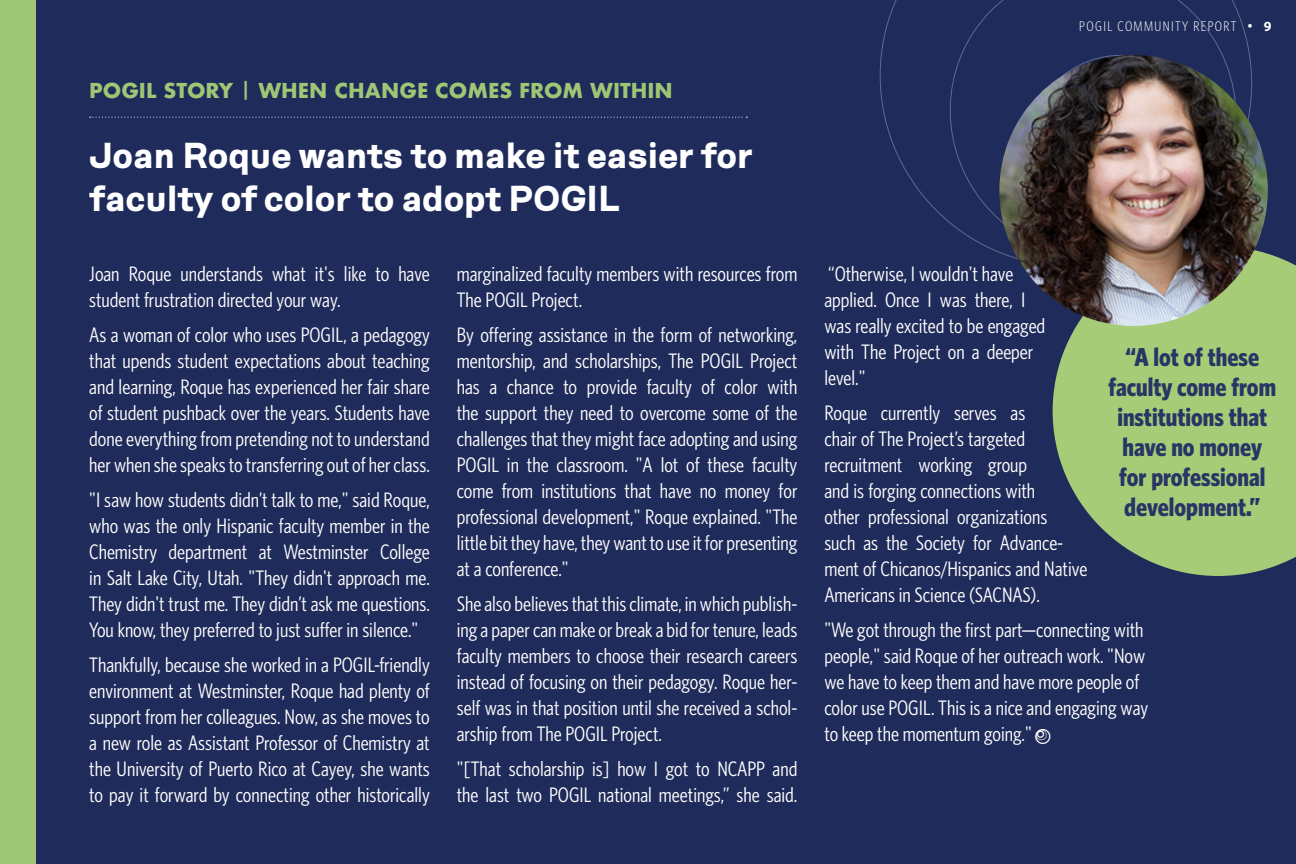
<style>
.page{position:relative;width:1296px;height:864px;background:#fff}
.page>*{position:absolute;margin:0;border:0;box-sizing:border-box;transform-origin:0 0}
.t1{font:700 36px/43.2px "Hope Sans";color:#fff}
.t2{font:700 26px/30px "Whitney Condensed";color:#283565;text-align:center}
.t3{font:21px/26px "Whitney Condensed";color:#fff}
.t4{font:700 20px "Futura";color:#9ec675}
.t5{font:300 14px "Whitney Condensed";letter-spacing:.1em;color:#fff}
.t6{font:700 14px "Myriad Pro";color:#fff}
.s1{font-weight:500}
.s2{font-family:"Myriad Pro";font-weight:700;font-size:20px}
</style>
<div class="page">
<div style="left:32px;top:0;width:1264px;height:864px;background:#1f2b5a"></div>
<div style="left:0;top:0;width:36px;height:864px;background:#9ec675"></div>
<svg style="left:90px;top:117px;width:657px;height:1px"></svg>
<svg style="left:1053px;top:256px;width:243px;height:320px;background:#96b974"></svg>
<svg style="left:879px;top:0;width:396px;height:291px"></svg>
<img style="left:999px;top:55px;width:269px;height:271px">
<p class="t4" style="left:89px;top:76px;width:585px">POGIL STORY <span class="s1">|</span> WHEN CHANGE COMES FROM WITHIN</p>
<p class="t1" style="left:89px;top:134px;width:665px">Joan Roque wants to make it easier for faculty of color to adopt POGIL</p>
<p class="t3" style="left:89px;top:260px;width:342px">Joan Roque understands what it's like to have student frustration directed your way.</p>
<p class="t3" style="left:89px;top:321px;width:342px;text-align:justify">As a woman of color who uses POGIL, a pedagogy that upends student expectations about teaching and learning, Roque has experienced her fair share of student pushback over the years. Students have done everything from pretending not to understand her when she speaks to transferring out of her class.</p>
<p class="t3" style="left:89px;top:486px;width:342px;text-align:justify">"I saw how students didn’t talk to me," said Roque, who was the only Hispanic faculty member in the Chemistry department at Westminster College in Salt Lake City, Utah. "They didn't approach me.<br>They didn't trust me. They didn’t ask me questions.<br>You know, they preferred to just suffer in silence."</p>
<p class="t3" style="left:89px;top:651px;width:342px;text-align:justify">Thankfully, because she worked in a POGIL-friendly environment at Westminster, Roque had plenty of support from her colleagues. Now, as she moves to a new role as Assistant Professor of Chemistry at the University of Puerto Rico at Cayey, she wants to pay it forward by connecting other historically</p>
<p class="t3" style="left:457px;top:260px;width:342px">marginalized faculty members with resources from<br>The POGIL Project.</p>
<p class="t3" style="left:457px;top:321px;width:342px;text-align:justify">By offering assistance in the form of networking, mentorship, and scholarships, The POGIL Project has a chance to provide faculty of color with the support they need to overcome some of the challenges that they might face adopting and using POGIL in the classroom. "A lot of these faculty come from institutions that have no money for professional development," Roque explained. "The little bit they have, they want to use it for presenting at a conference."</p>
<p class="t3" style="left:457px;top:590px;width:342px;text-align:justify">She also believes that this climate, in which publish&shy;ing a paper can make or break a bid for tenure, leads faculty members to choose their research careers instead of focusing on their pedagogy. Roque her&shy;self was in that position until she received a schol&shy;arship from The POGIL Project.</p>
<p class="t3" style="left:457px;top:755px;width:342px">"[That scholarship is] how I got to NCAPP and the last two POGIL national meetings,” she said.</p>
<p class="t5" style="left:1079px;top:18px;width:175px">POGIL COMMUNITY REPORT <span class="s2">·</span></p>
<p class="t6" style="left:1264px;top:18px;width:9px">9</p>
<p class="t3" style="left:824px;top:260px;width:222px">“Otherwise, I wouldn't have applied. Once I was there, I was really excited to be engaged with The Project on a deeper level."</p>
<p class="t3" style="left:824px;top:399px;width:264px">Roque currently serves as<br>chair of The Project’s targeted recruitment working group<br>and is forging connections with<br>other professional organizations<br>such as the Society for Advance&shy;ment of Chicanos/Hispanics and Native<br>Americans in Science (SACNAS).</p>
<p class="t3" style="left:824px;top:616px;width:325px">"We got through the first part—connecting with people," said Roque of her outreach work. "Now we have to keep them and have more people of color use POGIL. This is a nice and engaging way to keep the momentum going."</p>
<p class="t2" style="left:1109px;top:340px;width:169px">“A lot of these faculty come from institutions that have no money for professional development.”</p>
</div>
